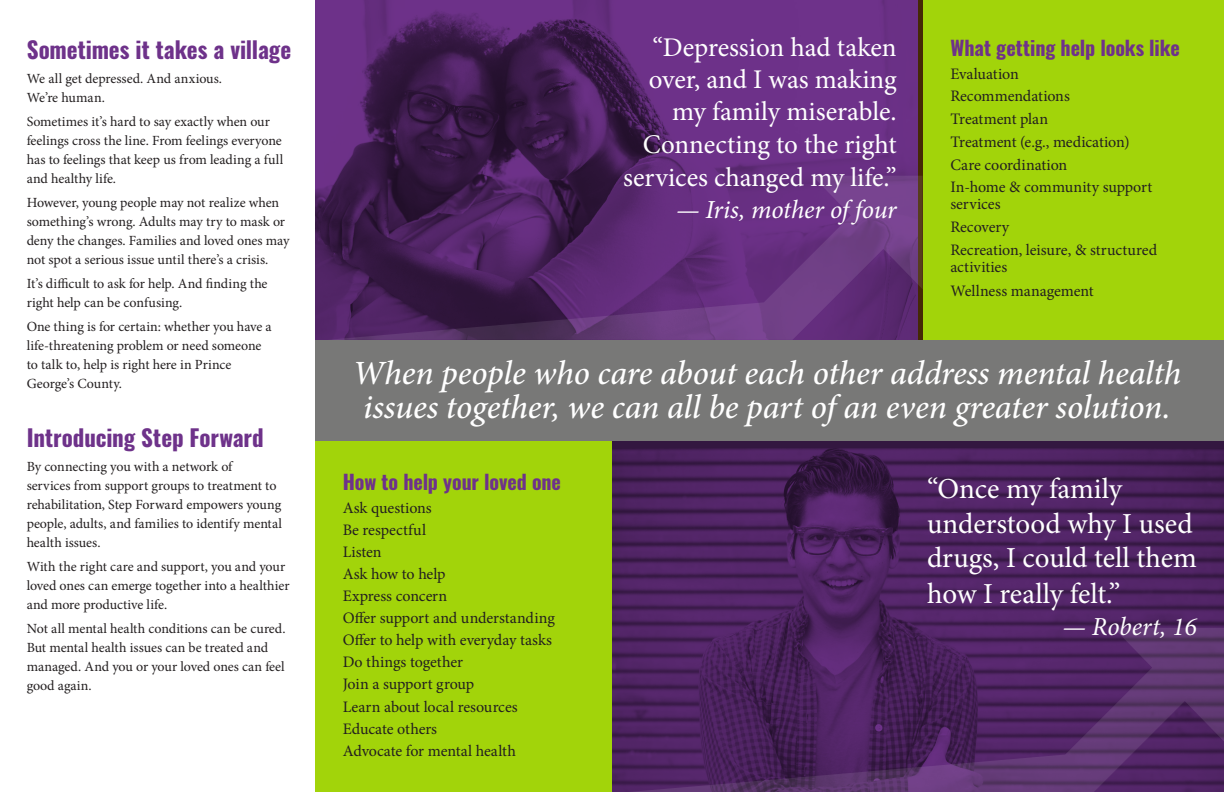
<style>
.page{position:relative;width:1224px;height:792px;background:#fff}
.page>*{position:absolute;margin:0;border:0;box-sizing:border-box;transform-origin:0 0}
.Pull_Quote_Text_-_18{font:italic 500 34px/34px "Minion Pro";letter-spacing:-.005em;color:#fff;text-align:center}
.t1{font:29px/35.2px "Minion Pro";color:#fff}
.t2{font:27px/32.7px "Minion Pro";color:#fff;text-align:right}
.t3{font:italic 26px "Minion Pro";letter-spacing:-.005em;color:#fff}
.t4{font:700 23px "Oswald";letter-spacing:-.005em;color:#6e328a}
.t5{font:700 20px "Oswald";letter-spacing:-.005em;color:#6e328a}
.List{font:16px/17px "Minion Pro";letter-spacing:-.005em;color:#231f20}
.Body{font:14px/19px "Minion Pro";letter-spacing:-.005em;color:#231f20}
</style>
<div class="page">
<div style="left:918px;top:0;width:306px;height:441px;background:#a2d40a"></div>
<div style="left:315px;top:340px;width:909px;height:108px;background:#787877"></div>
<svg style="left:612px;top:441px;width:612px;height:351px;background:#49215c"></svg>
<svg style="left:315px;top:0;width:607px;height:340px;background:#59286f"></svg>
<div style="left:315px;top:441px;width:297px;height:351px;background:#a2d40a"></div>
<svg style="left:628px;top:628px;width:596px;height:164px;background:#4f2662"></svg>
<svg style="left:327px;top:176px;width:596px;height:164px;background:#572a6b"></svg>
<p class="t4" style="left:27px;top:37px;width:266px">Sometimes it takes a village</p>
<p class="Body" style="left:27px;top:69px;width:197px">We all get depressed. And anxious.<br>We’re human.</p>
<p class="Body" style="left:27px;top:112px;width:258px">Sometimes it’s hard to say exactly when our feelings cross the line. From feelings everyone has to feelings that keep us from leading a full and healthy life.</p>
<p class="Body" style="left:27px;top:193px;width:264px">However, young people may not realize when something’s wrong. Adults may try to mask or deny the changes. Families and loved ones may not spot a serious issue until there’s a crisis.</p>
<p class="Body" style="left:27px;top:274px;width:242px">It’s difficult to ask for help. And finding the right help can be confusing.</p>
<p class="Body" style="left:27px;top:317px;width:247px">One thing is for certain: whether you have a life-threatening problem or need someone to talk to, help is right here in Prince George’s County.</p>
<p class="t4" style="left:27px;top:426px;width:239px">Introducing Step Forward</p>
<p class="Body" style="left:27px;top:457px;width:257px">By connecting you with a network of<br>services from support groups to treatment to rehabilitation, Step Forward empowers young people, adults, and families to identify mental health issues.</p>
<p class="Body" style="left:27px;top:557px;width:264px">With the right care and support, you and your loved ones can emerge together into a healthier and more productive life.</p>
<p class="Body" style="left:27px;top:619px;width:260px">Not all mental health conditions can be cured.<br>But mental health issues can be treated and managed. And you or your loved ones can feel good again.</p>
<p class="t2" style="left:623px;top:31px;width:275px">“Depression had taken over, and I was making my family miserable.<br>Connecting to the right services changed my life.”</p>
<p class="t3" style="left:676px;top:192px;width:222px">— Iris, mother of four</p>
<p class="t5" style="left:950px;top:37px;width:231px">What getting help looks like</p>
<p class="List" style="left:950px;top:65px;width:70px">Evaluation</p>
<p class="List" style="left:950px;top:88px;width:121px">Recommendations</p>
<p class="List" style="left:950px;top:111px;width:99px">Treatment plan</p>
<p class="List" style="left:950px;top:133px;width:181px">Treatment (e.g., medication)</p>
<p class="List" style="left:950px;top:156px;width:118px">Care coordination</p>
<p class="List" style="left:950px;top:179px;width:203px">In-home &amp; community support services</p>
<p class="List" style="left:950px;top:219px;width:60px">Recovery</p>
<p class="List" style="left:950px;top:241px;width:208px">Recreation, leisure, &amp; structured activities</p>
<p class="List" style="left:950px;top:282px;width:145px">Wellness management</p>
<p class="Pull_Quote_Text_-_18" style="left:352px;top:356px;width:830px">When people who care about each other address mental health issues together, we can all be part of an even greater solution.</p>
<p class="t5" style="left:343px;top:472px;width:220px">How to help your loved one</p>
<p class="List" style="left:343px;top:500px;width:91px">Ask questions</p>
<p class="List" style="left:343px;top:522px;width:85px">Be respectful</p>
<p class="List" style="left:343px;top:544px;width:40px">Listen</p>
<p class="List" style="left:343px;top:566px;width:104px">Ask how to help</p>
<p class="List" style="left:343px;top:588px;width:106px">Express concern</p>
<p class="List" style="left:343px;top:610px;width:214px">Offer support and understanding</p>
<p class="List" style="left:343px;top:632px;width:211px">Offer to help with everyday tasks</p>
<p class="List" style="left:343px;top:654px;width:122px">Do things together</p>
<p class="List" style="left:343px;top:676px;width:133px">Join a support group</p>
<p class="List" style="left:343px;top:698px;width:177px">Learn about local resources</p>
<p class="List" style="left:343px;top:720px;width:96px">Educate others</p>
<p class="List" style="left:343px;top:742px;width:175px">Advocate for mental health</p>
<p class="t1" style="left:927px;top:471px;width:271px">“Once my family understood why I used drugs, I could tell them how I really felt.”</p>
<p class="t3" style="left:1062px;top:608px;width:136px">— Robert, 16</p>
</div>
